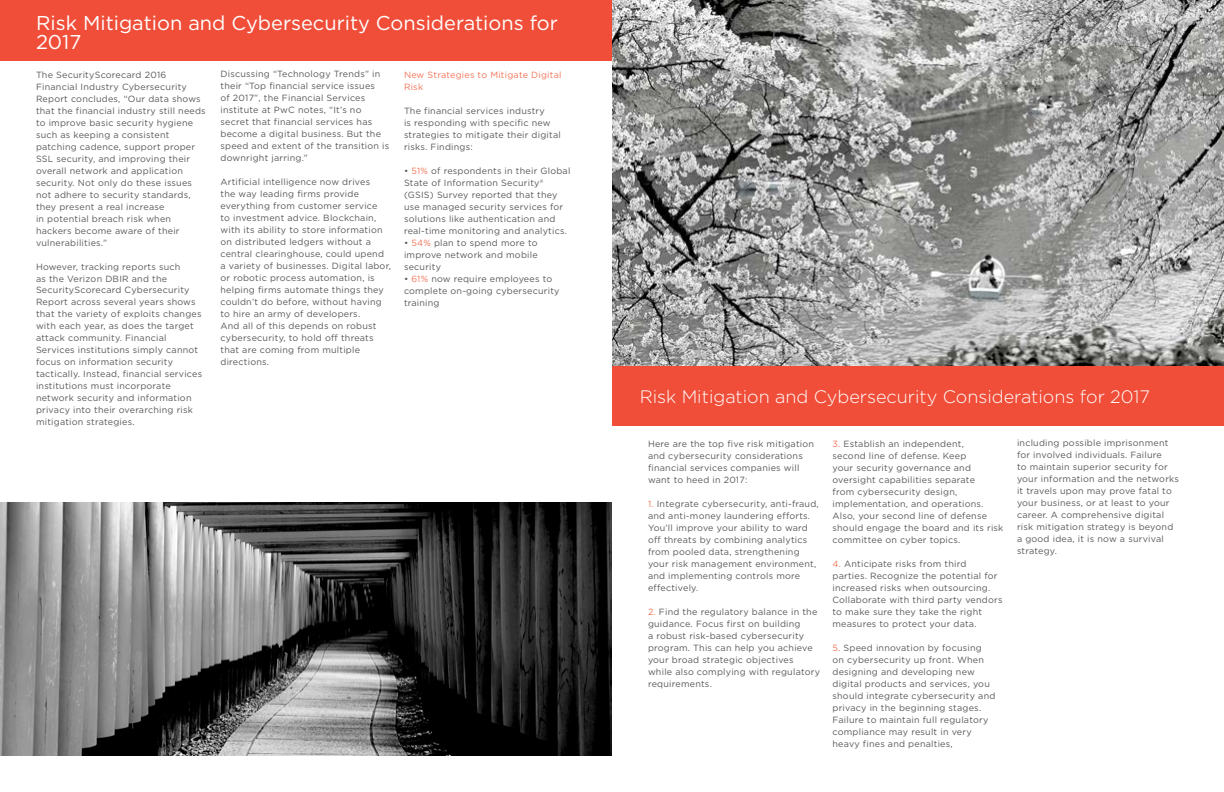
<style>
.page{position:relative;width:1224px;height:792px;background:#fff}
.page>*{position:absolute;margin:0;border:0;box-sizing:border-box;transform-origin:0 0}
.t1{font:20px/19px "Gotham";color:#fff}
.t2{font:300 18px "Gotham";color:#fff}
.t3{font:9px/12px "Gotham";letter-spacing:.025em;color:#58595b}
.t4{font:9px/12px "Gotham";letter-spacing:.025em;color:#f37558}
.s1{color:#f37558}
</style>
<div class="page">
<img style="left:0;top:503px;width:612px;height:253px">
<div style="left:0;top:0;width:612px;height:60px;background:#f04e39"></div>
<img style="left:612px;top:0;width:612px;height:367px">
<div style="left:612px;top:367px;width:612px;height:59px;background:#f04e39"></div>
<h1 class="t1" style="left:36px;top:13px;width:523px">Risk Mitigation and Cybersecurity Considerations for<br>2017</h1>
<p class="t4" style="left:404px;top:68px;width:159px">New Strategies to Mitigate Digital<br>Risk</p>
<p class="t3" style="left:404px;top:104px;width:158px">The financial services industry<br>is responding with specific new strategies to mitigate their digital risks. Findings:</p>
<p class="t3" style="left:404px;top:164px;width:168px">• <span class="s1">51%</span> of respondents in their Global State of Information Security® (GSIS) Survey reported that they use managed security services for solutions like authentication and real-time monitoring and analytics.</p>
<p class="t3" style="left:404px;top:236px;width:135px;text-align:justify">• <span class="s1">54%</span> plan to spend more to improve network and mobile security</p>
<p class="t3" style="left:404px;top:272px;width:157px">• <span class="s1">61%</span> now require employees to complete on-going cybersecurity training</p>
<p class="t3" style="left:220px;top:68px;width:170px">Discussing “Technology Trends” in their “Top financial service issues<br>of 2017”, the Financial Services institute at PwC notes, “It’s no secret that financial services has become a digital business. But the speed and extent of the transition is downright jarring.”</p>
<p class="t3" style="left:220px;top:176px;width:172px">Artificial intelligence now drives<br>the way leading firms provide everything from customer service<br>to investment advice. Blockchain, with its ability to store information on distributed ledgers without a central clearinghouse, could upend a variety of businesses. Digital labor, or robotic process automation, is helping firms automate things they couldn’t do before, without having to hire an army of developers.<br>And all of this depends on robust cybersecurity, to hold off threats that are coming from multiple directions.</p>
<p class="t3" style="left:36px;top:68px;width:171px">The SecurityScorecard 2016<br>Financial Industry Cybersecurity<br>Report concludes, “Our data shows that the financial industry still needs to improve basic security hygiene such as keeping a consistent patching cadence, support proper<br>SSL security, and improving their overall network and application security. Not only do these issues not adhere to security standards, they present a real increase<br>in potential breach risk when hackers become aware of their vulnerabilities.”</p>
<p class="t3" style="left:36px;top:260px;width:168px">However, tracking reports such<br>as the Verizon DBIR and the SecurityScorecard Cybersecurity Report across several years shows that the variety of exploits changes with each year, as does the target attack community. Financial Services institutions simply cannot focus on information security tactically. Instead, financial services institutions must incorporate network security and information privacy into their overarching risk mitigation strategies.</p>
<h2 class="t2" style="left:640px;top:386px;width:512px">Risk Mitigation and Cybersecurity Considerations for 2017</h2>
<p class="t3" style="left:1017px;top:437px;width:164px">including possible imprisonment for involved individuals. Failure<br>to maintain superior security for your information and the networks it travels upon may prove fatal to your business, or at least to your career. A comprehensive digital risk mitigation strategy is beyond a good idea, it is now a survival strategy.</p>
<p class="t3" style="left:832px;top:438px;width:172px"><span class="s1">3.</span> Establish an independent,<br>second line of defense. Keep<br>your security governance and oversight capabilities separate<br>from cybersecurity design, implementation, and operations.<br>Also, your second line of defense should engage the board and its risk committee on cyber topics.</p>
<p class="t3" style="left:832px;top:558px;width:172px"><span class="s1">4.</span> Anticipate risks from third parties. Recognize the potential for increased risks when outsourcing.<br>Collaborate with third party vendors to make sure they take the right measures to protect your data.</p>
<p class="t3" style="left:832px;top:642px;width:164px"><span class="s1">5.</span> Speed innovation by focusing on cybersecurity up front. When designing and developing new digital products and services, you should integrate cybersecurity and privacy in the beginning stages.<br>Failure to maintain full regulatory compliance may result in very heavy fines and penalties,</p>
<p class="t3" style="left:648px;top:438px;width:168px">Here are the top five risk mitigation and cybersecurity considerations financial services companies will want to heed in 2017:</p>
<p class="t3" style="left:648px;top:498px;width:172px"><span class="s1">1.</span> Integrate cybersecurity, anti-fraud, and anti-money laundering efforts.<br>You’ll improve your ability to ward off threats by combining analytics from pooled data, strengthening your risk management environment, and implementing controls more effectively.</p>
<p class="t3" style="left:648px;top:606px;width:174px"><span class="s1">2.</span> Find the regulatory balance in the guidance. Focus first on building<br>a robust risk-based cybersecurity program. This can help you achieve your broad strategic objectives while also complying with regulatory requirements.</p>
</div>
